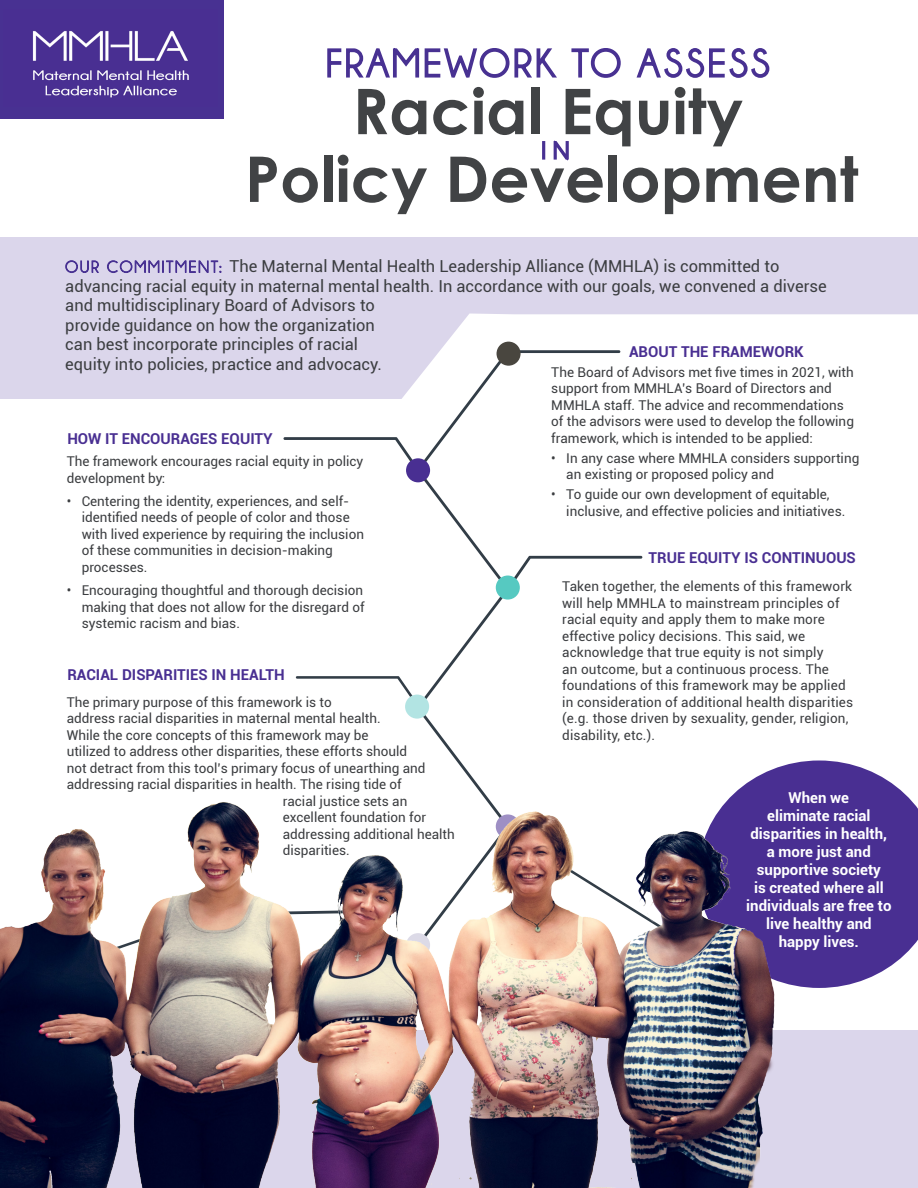
<style>
.page{position:relative;width:918px;height:1188px;background:#fff}
.page>*{position:absolute;margin:0;border:0;box-sizing:border-box;transform-origin:0 0}
.t1{font:700 63px "Century Gothic";color:#414345}
.t2{font:16.5px/19.5px "Roboto";color:#3b3d40}
.t3{font:700 15px/18px "Roboto";color:#fff;text-align:center}
.t4{font:700 15px "Roboto";color:#492f92}
.t5{font:13.5px/16.5px "Roboto";color:#3b3d40}
.s1{font-family:"Champagne&Limousines";color:#483192}
</style>
<div class="page">
<div style="left:0;top:1030px;width:918px;height:158px;background:#dbd6eb"></div>
<div style="left:0;top:237px;width:918px;height:162px;background:#dbd6eb"></div>
<svg style="left:65px;top:260px;width:34px;height:13px"></svg>
<svg style="left:107px;top:260px;width:115px;height:13px"></svg>
<div style="left:402px;top:313px;width:516px;height:170px;background:#fff"></div>
<svg style="left:327px;top:48px;width:230px;height:30px"></svg>
<svg style="left:571px;top:48px;width:50px;height:30px"></svg>
<svg style="left:636px;top:48px;width:134px;height:30px"></svg>
<div style="left:542px;top:141px;width:3px;height:19px;border:2px solid #483192"></div>
<svg style="left:553px;top:140px;width:16px;height:21px"></svg>
<div style="left:0;top:0;width:224px;height:118px;background:#483192"></div>
<img style="left:32px;top:31px;width:157px;height:67px">
<svg style="left:753px;top:761px;width:165px;height:225px;fill:#492f92"></svg>
<svg style="left:416px;top:350px;width:93px;height:429px"></svg>
<svg style="left:506px;top:556px;width:136px;height:29px"></svg>
<hr style="left:506px;top:350px;width:114px;height:3px;background:#323d47">
<svg style="left:296px;top:676px;width:124px;height:28px"></svg>
<svg style="left:283px;top:437px;width:137px;height:35px"></svg>
<div style="left:406px;top:458px;width:24px;height:24px;background:#492f92;border-radius:50%"></div>
<div style="left:496px;top:576px;width:24px;height:24px;background:#56c9c1;border-radius:50%"></div>
<div style="left:405px;top:695px;width:24px;height:24px;background:#b2e4e3;border-radius:50%"></div>
<div style="left:497px;top:342px;width:24px;height:24px;background:#49463f;border-radius:50%"></div>
<img style="left:0;top:779px;width:842px;height:409px">
<p class="t1" style="left:353px;top:63px;width:392px">Racial Equity</p>
<p class="t1" style="left:245px;top:131px;width:615px">Policy Development</p>
<p class="t2" style="left:65px;top:256px;width:763px"><span class="s1">OUR COMMITMENT:</span> The Maternal Mental Health Leadership Alliance (MMHLA) is committed to advancing racial equity in maternal mental health. In accordance with our goals, we convened a diverse and multidisciplinary Board of Advisors to<br>provide guidance on how the organization<br>can best incorporate principles of racial<br>equity into policies, practice and advocacy.</p>
<p class="t4" style="left:629px;top:341px;width:176px">ABOUT THE FRAMEWORK</p>
<p class="t5" style="left:551px;top:363px;width:304px">The Board of Advisors met five times in 2021, with support from MMHLA’s Board of Directors and MMHLA staff. The advice and recommendations of the advisors were used to develop the following framework, which is intended to be applied:</p>
<p class="t5" style="left:566px;top:449px;width:295px;text-indent:-15px">• In any case where MMHLA considers supporting an existing or proposed policy and</p>
<p class="t5" style="left:566px;top:486px;width:281px;text-indent:-15px">• To guide our own development of equitable, inclusive, and effective policies and initiatives.</p>
<p class="t4" style="left:67px;top:428px;width:207px">HOW IT ENCOURAGES EQUITY</p>
<p class="t5" style="left:67px;top:453px;width:298px">The framework encourages racial equity in policy development by:</p>
<p class="t5" style="left:82px;top:492px;width:284px;text-indent:-15px">• Centering the identity, experiences, and self&shy;identified needs of people of color and those with lived experience by requiring the inclusion of these communities in decision-making processes.</p>
<p class="t5" style="left:82px;top:582px;width:284px;text-align:justify;text-indent:-15px">• Encouraging thoughtful and thorough decision making that does not allow for the disregard of systemic racism and bias.</p>
<p class="t5" style="left:562px;top:578px;width:292px">Taken together, the elements of this framework will help MMHLA to mainstream principles of racial equity and apply them to make more effective policy decisions. This said, we acknowledge that true equity is not simply<br>an outcome, but a continuous process. The foundations of this framework may be applied in consideration of additional health disparities (e.g. those driven by sexuality, gender, religion, disability, etc.).</p>
<p class="t4" style="left:649px;top:547px;width:209px">TRUE EQUITY IS CONTINUOUS</p>
<p class="t4" style="left:67px;top:664px;width:219px">RACIAL DISPARITIES IN HEALTH</p>
<p class="t5" style="left:67px;top:693px;width:266px">The primary purpose of this framework is to</p>
<p class="t5" style="left:67px;top:710px;width:315px">address racial disparities in maternal mental health.</p>
<p class="t5" style="left:67px;top:726px;width:303px">While the core concepts of this framework may be</p>
<p class="t5" style="left:67px;top:743px;width:342px">utilized to address other disparities, these efforts should</p>
<p class="t5" style="left:67px;top:759px;width:360px">not detract from this tool’s primary focus of unearthing and</p>
<p class="t5" style="left:67px;top:776px;width:337px">addressing racial disparities in health. The rising tide of</p>
<p class="t5" style="left:283px;top:792px;width:126px">racial justice sets an</p>
<p class="t5" style="left:283px;top:809px;width:145px">excellent foundation for</p>
<p class="t5" style="left:283px;top:825px;width:174px">addressing additional health</p>
<p class="t5" style="left:283px;top:842px;width:69px">disparities.</p>
<p class="t3" style="left:746px;top:788px;width:147px">When we<br>eliminate racial disparities in health, a more just and supportive society<br>is created where all individuals are free to live healthy and happy lives.</p>
</div>
